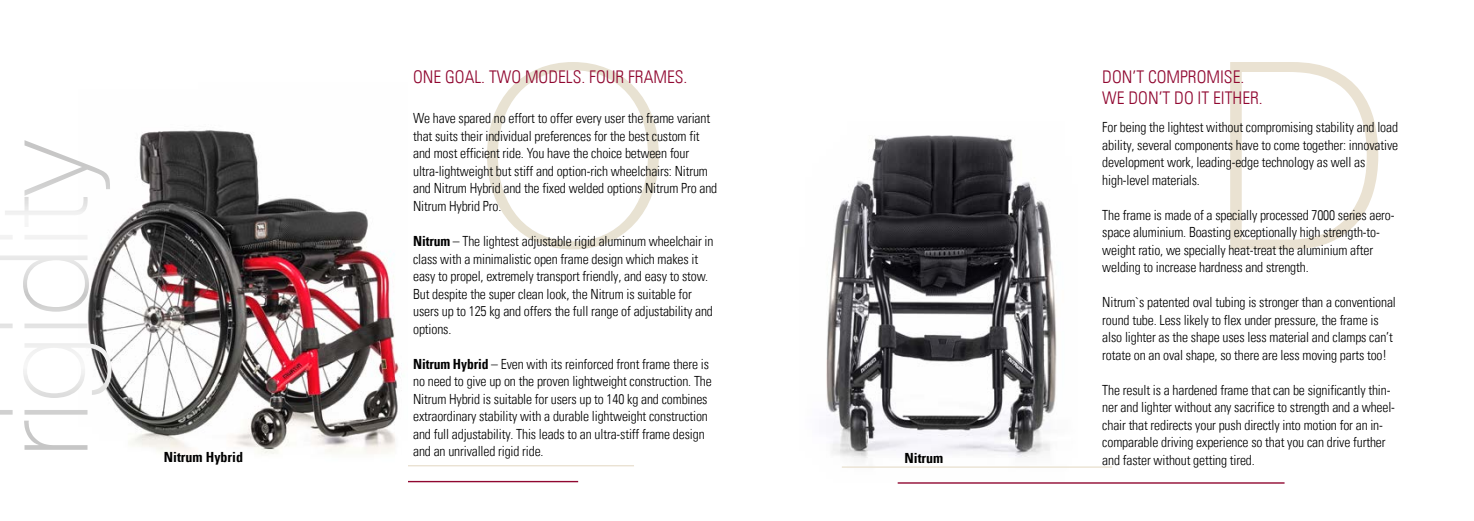
<style>
.page{position:relative;width:1474px;height:521px;background:#fff}
.page>*{position:absolute;margin:0;border:0;box-sizing:border-box;transform-origin:0 0}
.t1{font:17.5px/21px "Univers Com 47 Light Cond";color:#900730}
.t2{font:14px/17.5px "Univers Com 47 Light Cond";letter-spacing:-.01em;color:#000}
.t3{font:14px "Univers Com 67 Bold Cond";color:#000}
.s1{font-family:"Univers Com 67 Bold Cond"}
</style>
<div class="page">
<img style="left:826px;top:135px;width:231px;height:326px">
<svg style="left:487px;top:62px;width:172px;height:187px"></svg>
<svg style="left:1230px;top:62px;width:148px;height:187px"></svg>
<hr style="left:363px;top:465px;width:271px;height:1px;background:#eae2d2">
<hr style="left:191px;top:481px;width:387px;height:1px;background:#900730">
<hr style="left:841px;top:466px;width:271px;height:2px;background:#eae2d2">
<hr style="left:897px;top:482px;width:387px;height:2px;background:#900730">
<img style="left:79px;top:130px;width:329px;height:352px">
<svg style="left:0;top:140px;width:111px;height:258px"></svg>
<p class="t1" style="left:413px;top:66px;width:276px">ONE GOAL. TWO MODELS. FOUR FRAMES.</p>
<p class="t2" style="left:413px;top:110px;width:306px">We have spared no effort to offer every user the frame variant that suits their individual preferences for the best custom fit and most efficient ride. You have the choice between four ultra-lightweight but stiff and option-rich wheelchairs: Nitrum and Nitrum Hybrid and the fixed welded options Nitrum Pro and Nitrum Hybrid Pro.</p>
<p class="t2" style="left:413px;top:232px;width:302px"><span class="s1">Nitrum</span> – The lightest adjustable rigid aluminum wheelchair in class with a minimalistic open frame design which makes it easy to propel, extremely transport friendly, and easy to stow.<br>But despite the super clean look, the Nitrum is suitable for users up to 125 kg and offers the full range of adjustability and options.</p>
<p class="t2" style="left:413px;top:355px;width:300px"><span class="s1">Nitrum Hybrid</span> – Even with its reinforced front frame there is no need to give up on the proven lightweight construction. The Nitrum Hybrid is suitable for users up to 140 kg and combines extraordinary stability with a durable lightweight construction and full adjustability. This leads to an ultra-stiff frame design and an unrivalled rigid ride.</p>
<p class="t3" style="left:164px;top:448px;width:81px">Nitrum Hybrid</p>
<p class="t3" style="left:904px;top:450px;width:40px">Nitrum</p>
<p class="t1" style="left:1102px;top:66px;width:162px">DON’T COMPROMISE.<br>WE DON’T DO IT EITHER.</p>
<p class="t2" style="left:1102px;top:118px;width:297px">For being the lightest without compromising stability and load ability, several components have to come together: innovative development work, leading-edge technology as well as high-level materials.</p>
<p class="t2" style="left:1102px;top:206px;width:294px">The frame is made of a specially processed 7000 series aero&shy;space aluminium. Boasting exceptionally high strength-to&shy;weight ratio, we specially heat-treat the aluminium after welding to increase hardness and strength.</p>
<p class="t2" style="left:1102px;top:293px;width:295px">Nitrum`s patented oval tubing is stronger than a conventional round tube. Less likely to flex under pressure, the frame is also lighter as the shape uses less material and clamps can’t rotate on an oval shape, so there are less moving parts too!</p>
<p class="t2" style="left:1102px;top:381px;width:294px">The result is a hardened frame that can be significantly thin&shy;ner and lighter without any sacrifice to strength and a wheel&shy;chair that redirects your push directly into motion for an in&shy;comparable driving experience so that you can drive further and faster without getting tired.</p>
</div>
